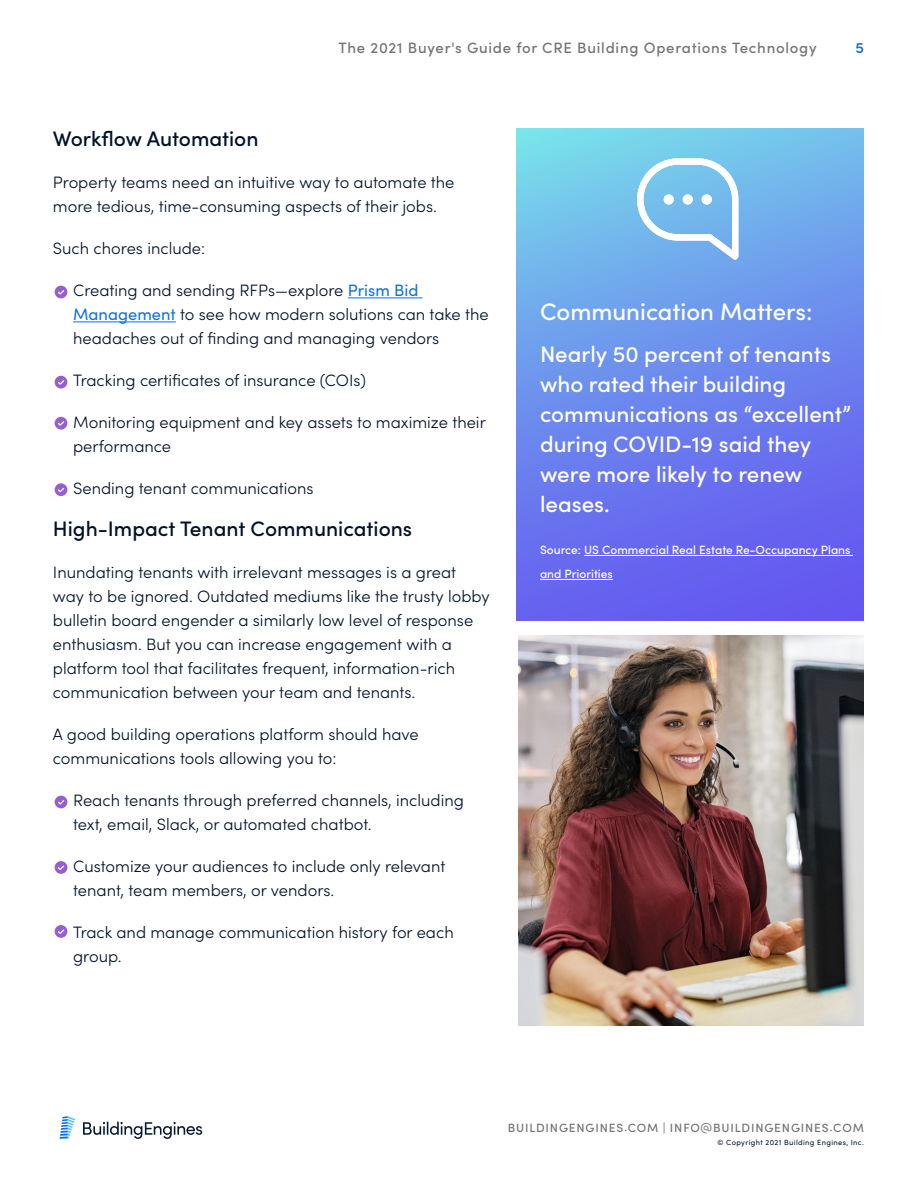
<style>
.page{position:relative;width:918px;height:1188px;background:#fff}
.page>*{position:absolute;margin:0;border:0;box-sizing:border-box;transform-origin:0 0}
.t1{font:500 24px "Sofia Pro";color:#fff}
.t2{font:500 22.5px/30px "Sofia Pro";color:#fff}
.Body___Title{font:500 21px "Sofia Pro";color:#001228}
.Body{font:300 16.5px/24px "Sofia Pro";color:#001228}
.t3{font:500 15px "Sofia Pro";letter-spacing:.05em;color:#747477}
.t4{font:600 15px "Sofia Pro";color:#1270e2}
.t5{font:500 12px/24px "Sofia Pro";color:#fff}
.t6{font:500 12px "Sofia Pro";letter-spacing:.07em;color:#747477}
.t7{font:7.5px "Sofia Pro";letter-spacing:.05em;color:#001228}
.s1{font-weight:400;color:#1270e2}
</style>
<div class="page">
<svg style="left:83px;top:1122px;width:119px;height:17px"></svg>
<svg style="left:60px;top:1116px;width:15px;height:23px"></svg>
<hr style="left:348px;top:297px;width:75px;height:1px;background:#1270e2">
<hr style="left:73px;top:321px;width:103px;height:1px;background:#1270e2">
<div style="left:55px;top:286px;width:12px;height:12px;background:#975ecf;border-radius:50%"></div>
<svg style="left:58px;top:290px;width:6px;height:5px"></svg>
<div style="left:55px;top:376px;width:12px;height:13px;background:#975ecf;border-radius:50%"></div>
<svg style="left:58px;top:380px;width:6px;height:5px"></svg>
<div style="left:55px;top:417px;width:12px;height:13px;background:#975ecf;border-radius:50%"></div>
<svg style="left:58px;top:421px;width:6px;height:5px"></svg>
<div style="left:55px;top:483px;width:12px;height:13px;background:#975ecf;border-radius:50%"></div>
<svg style="left:58px;top:488px;width:6px;height:4px"></svg>
<div style="left:55px;top:796px;width:12px;height:12px;background:#975ecf;border-radius:50%"></div>
<svg style="left:58px;top:800px;width:6px;height:5px"></svg>
<div style="left:55px;top:861px;width:12px;height:13px;background:#975ecf;border-radius:50%"></div>
<svg style="left:58px;top:866px;width:6px;height:4px"></svg>
<div style="left:55px;top:925px;width:12px;height:13px;background:#975ecf;border-radius:50%"></div>
<svg style="left:58px;top:929px;width:6px;height:5px"></svg>
<svg style="left:516px;top:128px;width:348px;height:493px;background:#6c8bed"></svg>
<hr style="left:584px;top:555px;width:269px;height:1px;background:#fff">
<hr style="left:540px;top:579px;width:73px;height:1px;background:#fff">
<svg style="left:637px;top:158px;width:101px;height:102px"></svg>
<div style="left:683px;top:194px;width:10px;height:11px;background:#fff;border-radius:50%"></div>
<div style="left:702px;top:194px;width:10px;height:11px;background:#fff;border-radius:50%"></div>
<div style="left:664px;top:194px;width:10px;height:11px;background:#fff;border-radius:50%"></div>
<img style="left:519px;top:635px;width:345px;height:391px">
<p class="t3" style="left:338px;top:37px;width:480px">The 2021 Buyer's Guide for CRE Building Operations Technology</p>
<p class="t4" style="left:855px;top:37px;width:10px">5</p>
<p class="Body___Title" style="left:53px;top:123px;width:207px">Workflow Automation</p>
<p class="Body" style="left:53px;top:170px;width:403px">Property teams need an intuitive way to automate the more tedious, time-consuming aspects of their jobs.</p>
<p class="Body" style="left:53px;top:236px;width:154px">Such chores include:</p>
<p class="Body" style="left:73px;top:278px;width:417px">Creating and sending RFPs—explore <span class="s1">Prism Bid<br>Management</span> to see how modern solutions can take the headaches out of finding and managing vendors</p>
<p class="Body" style="left:73px;top:368px;width:294px">Tracking certificates of insurance (COIs)</p>
<p class="Body" style="left:73px;top:410px;width:414px">Monitoring equipment and key assets to maximize their performance</p>
<p class="Body" style="left:73px;top:476px;width:242px">Sending tenant communications</p>
<p class="Body___Title" style="left:53px;top:513px;width:361px">High-Impact Tenant Communications</p>
<p class="Body" style="left:53px;top:560px;width:438px">Inundating tenants with irrelevant messages is a great way to be ignored. Outdated mediums like the trusty lobby bulletin board engender a similarly low level of response enthusiasm. But you can increase engagement with a platform tool that facilitates frequent, information-rich communication between your team and tenants.</p>
<p class="Body" style="left:53px;top:722px;width:367px">A good building operations platform should have communications tools allowing you to:</p>
<p class="Body" style="left:73px;top:788px;width:392px">Reach tenants through preferred channels, including text, email, Slack, or automated chatbot.</p>
<p class="Body" style="left:73px;top:854px;width:374px">Customize your audiences to include only relevant tenant, team members, or vendors.</p>
<p class="Body" style="left:73px;top:920px;width:382px">Track and manage communication history for each group.</p>
<p class="t1" style="left:540px;top:294px;width:274px">Communication Matters:</p>
<p class="t2" style="left:540px;top:338px;width:313px">Nearly 50 percent of tenants who rated their building communications as “excellent” during COVID-19 said they were more likely to renew leases.</p>
<p class="t5" style="left:540px;top:537px;width:312px">Source: US Commercial Real Estate Re-Occupancy Plans and Priorities</p>
<p class="t6" style="left:508px;top:1119px;width:358px">BUILDINGENGINES.COM | INFO@BUILDINGENGINES.COM</p>
<p class="t7" style="left:718px;top:1137px;width:148px">© Copyright 2021 Building Engines, Inc.</p>
</div>
